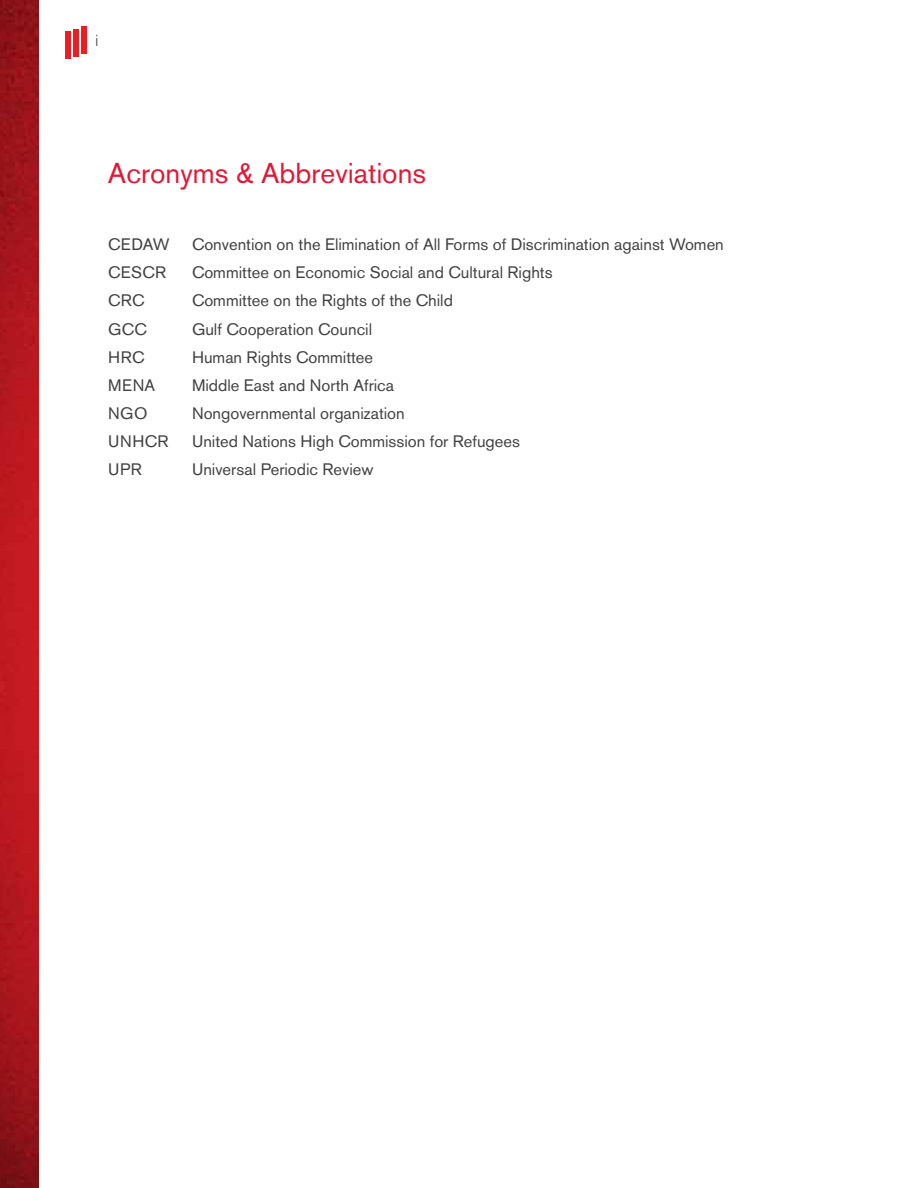
<style>
.page{position:relative;width:918px;height:1188px;background:#fff}
.page>*{position:absolute;margin:0;border:0;box-sizing:border-box;transform-origin:0 0}
.Head_1{font:28.5px "Akzidenz Grotesk BE";color:#e31837}
.t1{font:16.5px "Akzidenz Grotesk BE";color:#414042}
.t2{font:300 16.5px "Akzidenz Grotesk BE";color:#414042}
</style>
<div class="page">
<img style="left:0;top:0;width:38px;height:1188px">
<div style="left:73px;top:29px;width:6px;height:28px;background:#ed1d24"></div>
<div style="left:65px;top:31px;width:6px;height:28px;background:#ed1d24"></div>
<div style="left:81px;top:26px;width:6px;height:28px;background:#ed1d24"></div>
<p class="t2" style="left:95px;top:31px;width:5px">i</p>
<p class="Head_1" style="left:108px;top:156px;width:320px">Acronyms &amp; Abbreviations</p>
<p class="t1" style="left:108px;top:235px;width:63px">CEDAW</p>
<p class="t1" style="left:192px;top:235px;width:533px">Convention on the Elimination of All Forms of Discrimination against Women</p>
<p class="t1" style="left:108px;top:263px;width:60px">CESCR</p>
<p class="t1" style="left:192px;top:263px;width:362px">Committee on Economic Social and Cultural Rights</p>
<p class="t1" style="left:108px;top:291px;width:38px">CRC</p>
<p class="t1" style="left:192px;top:291px;width:262px">Committee on the Rights of the Child</p>
<p class="t1" style="left:108px;top:319px;width:40px">GCC</p>
<p class="t1" style="left:192px;top:319px;width:182px">Gulf Cooperation Council</p>
<p class="t1" style="left:108px;top:347px;width:38px">HRC</p>
<p class="t1" style="left:192px;top:347px;width:183px">Human Rights Committee</p>
<p class="t1" style="left:108px;top:375px;width:49px">MENA</p>
<p class="t1" style="left:192px;top:375px;width:204px">Middle East and North Africa</p>
<p class="t1" style="left:108px;top:403px;width:41px">NGO</p>
<p class="t1" style="left:192px;top:403px;width:214px">Nongovernmental organization</p>
<p class="t1" style="left:108px;top:431px;width:62px">UNHCR</p>
<p class="t1" style="left:192px;top:431px;width:329px">United Nations High Commission for Refugees</p>
<p class="t1" style="left:108px;top:460px;width:35px">UPR</p>
<p class="t1" style="left:192px;top:460px;width:183px">Universal Periodic Review</p>
</div>
